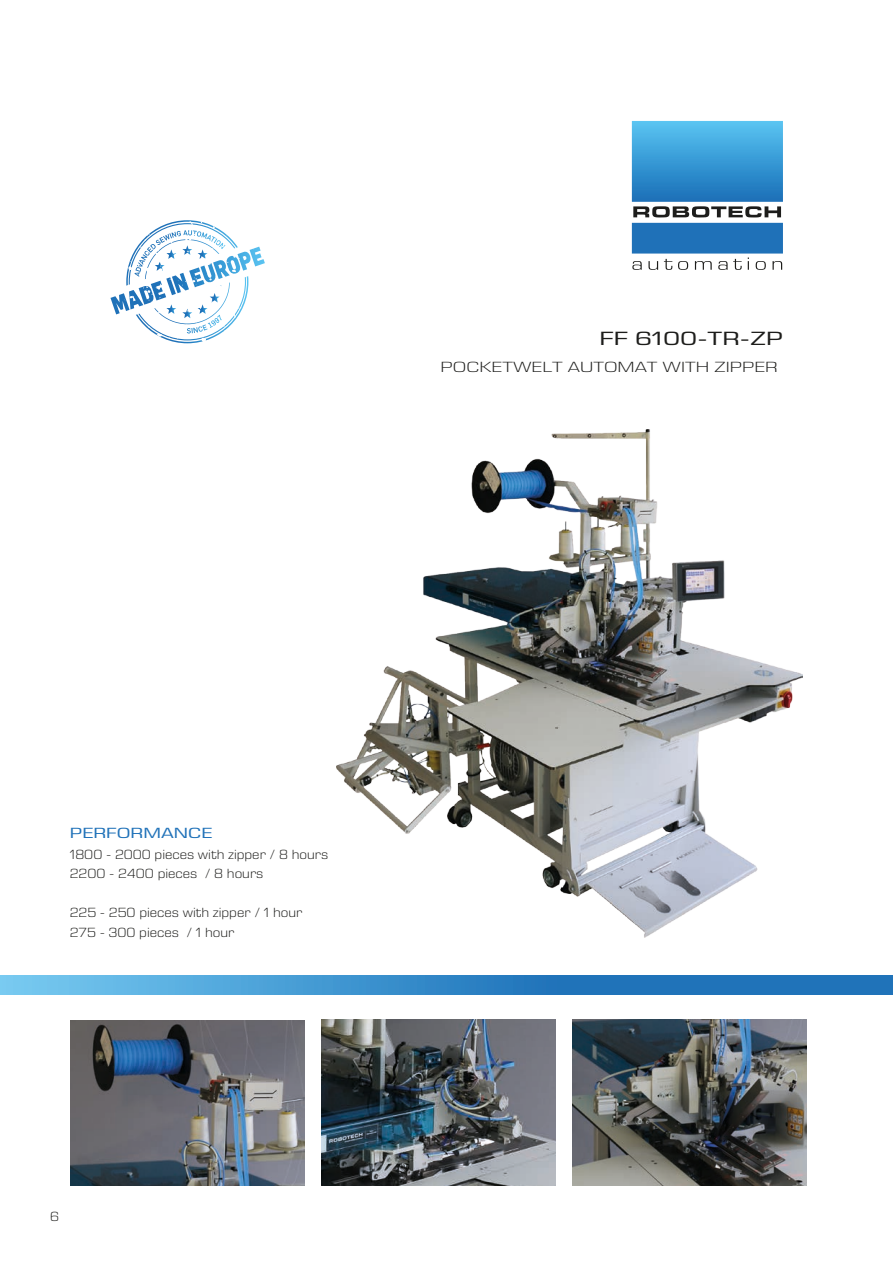
<style>
.page{position:relative;width:893px;height:1263px;background:#fff}
.page>*{position:absolute;margin:0;border:0;box-sizing:border-box;transform-origin:0 0}
.t1{font:19.5px "Eurostile Next LT Pro";color:#1d1d1b;scale:1.41 1}
.t2{font:300 15px "Eurostile Next LT Pro";color:#1d1d1b;scale:1.35 1}
.t3{font:15px "Eurostile Next LT Pro";color:#2273b9;scale:1.35 1}
.t4{font:300 13.5px/19.5px "Eurostile Next LT Pro";color:#1d1d1b;scale:1.1 1}
</style>
<div class="page">
<img style="left:336px;top:429px;width:467px;height:508px">
<img style="left:70px;top:1020px;width:234px;height:166px">
<img style="left:573px;top:1019px;width:233px;height:166px">
<img style="left:321px;top:1019px;width:234px;height:166px">
<svg style="left:0;top:976px;width:893px;height:19px"></svg>
<svg style="left:632px;top:121px;width:151px;height:149px"></svg>
<svg style="left:110px;top:220px;width:155px;height:123px"></svg>
<h1 class="t1" style="left:600px;top:328px;width:132px">FF 6100-TR-ZP</h1>
<p class="t2" style="left:441px;top:359px;width:251px">POCKETWELT AUTOMAT WITH ZIPPER</p>
<p class="t3" style="left:70px;top:824px;width:107px">PERFORMANCE</p>
<p class="t4" style="left:70px;top:844px;width:236px">1800 - 2000 pieces with zipper / 8 hours<br>2200 - 2400 pieces / 8 hours</p>
<p class="t4" style="left:70px;top:903px;width:213px">225 - 250 pieces with zipper / 1 hour<br>275 - 300 pieces / 1 hour</p>
<p class="t4" style="left:50px;top:1207px;width:10px">6</p>
</div>
